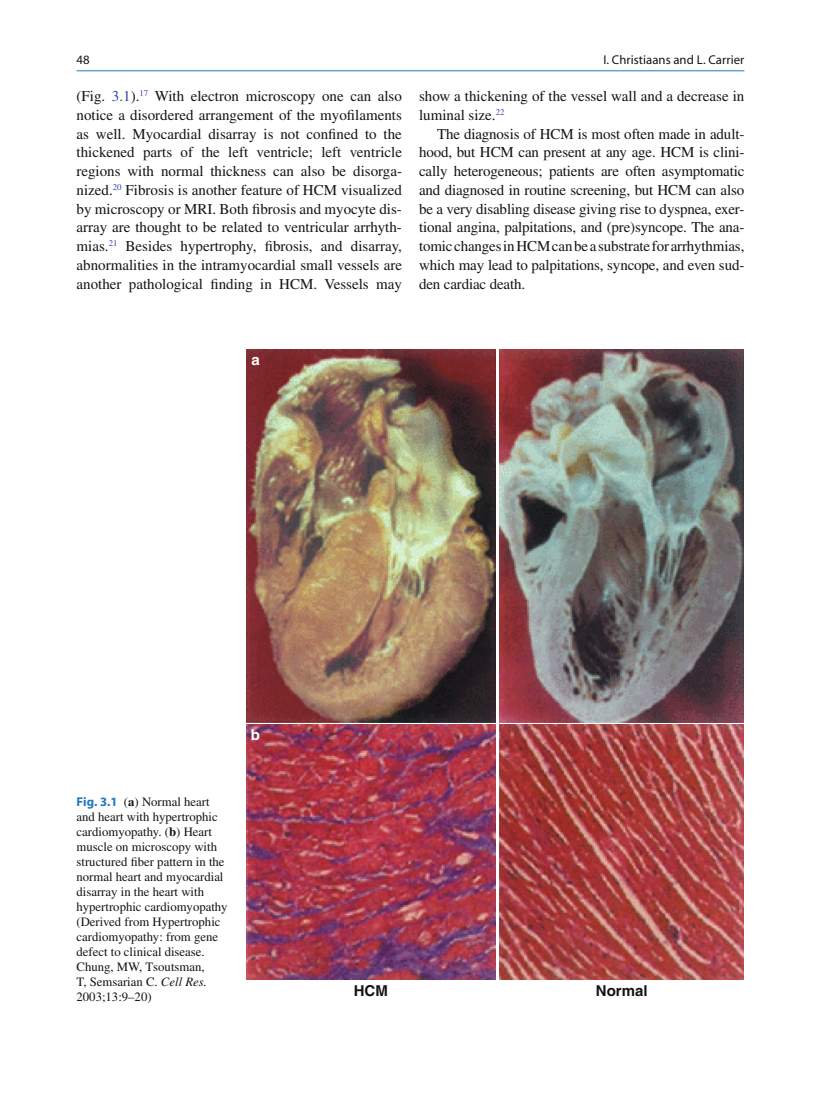
<style>
.page{position:relative;width:821px;height:1106px;background:#fff}
.page>*{position:absolute;margin:0;border:0;box-sizing:border-box;transform-origin:0 0}
.t1{font:15px/18.8px "Times";color:#131413;text-align:justify}
.t2{font:700 15px "Helvetica";color:#131413}
.t3{font:700 15px "Helvetica";color:#fff}
.t4{font:12.75px/15px "Times";color:#131413}
.t5{font:12.75px "Myriad";letter-spacing:.005em;color:#131413}
.s1{color:#2e45a1}
.s2{font-family:"Myriad";font-weight:700;color:#2178ba}
.s3{font-weight:700}
.s4{font-style:italic}
</style>
<div class="page">
<hr style="left:77px;top:70px;width:667px;height:1px;background:#2178ba">
<img style="left:246px;top:349px;width:249px;height:373px">
<img style="left:500px;top:349px;width:243px;height:373px">
<img style="left:246px;top:724px;width:249px;height:256px">
<img style="left:500px;top:724px;width:243px;height:256px">
<p class="t5" style="left:76px;top:54px;width:15px">48</p>
<p class="t5" style="left:603px;top:54px;width:142px">I. Christiaans and L. Carrier</p>
<p class="t1" style="left:77px;top:87px;width:327px">(Fig. <span class="s1">3.1</span>).<sup>17</sup> With electron microscopy one can also notice a disordered arrangement of the myofilaments as well. Myocardial disarray is not confined to the thickened parts of the left ventricle; left ventricle regions with normal thickness can also be disorga&shy;nized.<sup>20</sup> Fibrosis is another feature of HCM visualized by microscopy or MRI. Both fibrosis and myocyte dis&shy;array are thought to be related to ventricular arrhyth&shy;mias.<sup>21</sup> Besides hypertrophy, fibrosis, and disarray, abnormalities in the intramyocardial small vessels are another pathological finding in HCM. Vessels may</p>
<p class="t1" style="left:419px;top:87px;width:327px">show a thickening of the vessel wall and a decrease in luminal size.<sup>22</sup></p>
<p class="t1" style="left:419px;top:124px;width:327px;text-indent:18px">The diagnosis of HCM is most often made in adult&shy;hood, but HCM can present at any age. HCM is clini&shy;cally heterogeneous; patients are often asymptomatic and diagnosed in routine screening, but HCM can also be a very disabling disease giving rise to dyspnea, exer&shy;tional angina, palpitations, and (pre)syncope. The ana&shy;tomic changes in HCM can be a substrate for arrhythmias, which may lead to palpitations, syncope, and even sud&shy;den cardiac death.</p>
<p class="t3" style="left:251px;top:350px;width:10px">a</p>
<p class="t4" style="left:76px;top:794px;width:153px"><span class="s2">Fig. 3.1</span> (<span class="s3">a</span>) Normal heart and heart with hypertrophic cardiomyopathy. (<span class="s3">b</span>) Heart muscle on microscopy with structured fiber pattern in the normal heart and myocardial disarray in the heart with hypertrophic cardiomyopathy (Derived from Hypertrophic cardiomyopathy: from gene defect to clinical disease.<br>Chung, MW, Tsoutsman,<br>T, Semsarian C. <span class="s4">Cell Res.<br></span>2003;13:9–20)</p>
<p class="t3" style="left:251px;top:726px;width:11px">b</p>
<p class="t2" style="left:354px;top:981px;width:36px">HCM</p>
<p class="t2" style="left:596px;top:981px;width:53px">Normal</p>
</div>
